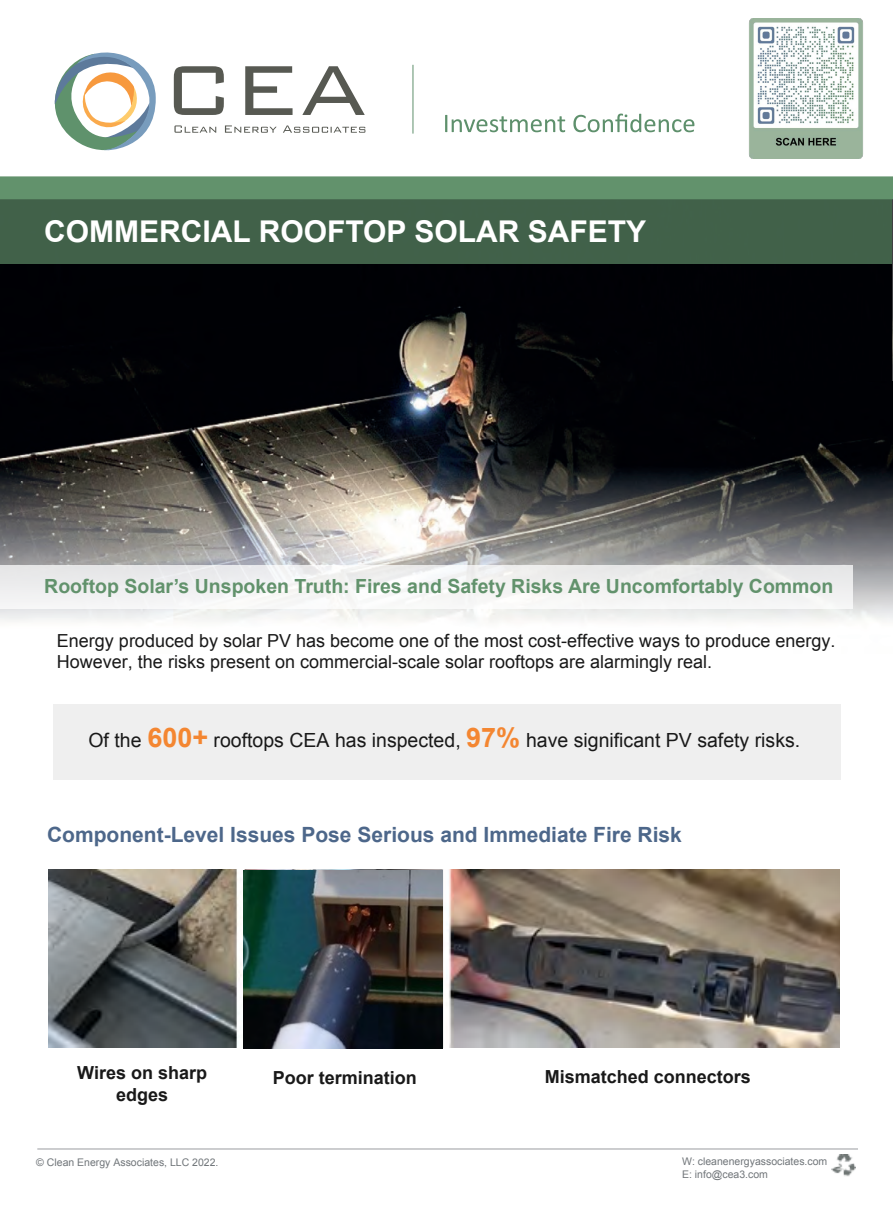
<style>
.page{position:relative;width:893px;height:1212px;background:#fff}
.page>*{position:absolute;margin:0;border:0;box-sizing:border-box;transform-origin:0 0}
.t1{font:700 30px "Arial";color:#fff}
.t2{font:700 21px "Arial";color:#4d678a}
.t3{font:700 19.5px "Arial";color:#62926c}
.t4{font:19.5px "Arial";color:#191919}
.t5{font:18px/21.6px "Arial";color:#191919}
.t6{font:700 18px/21.6px "Arial";color:#191919;text-align:center}
.t7{font:10.5px/12.6px "Arial";color:#71767a}
.s1{font-weight:700;font-size:27px;color:#f48631}
</style>
<div class="page">
<img style="left:0;top:199px;width:893px;height:423px">
<div style="left:657px;top:199px;width:236px;height:182px;background:#000105"></div>
<svg style="left:445px;top:114px;width:249px;height:18px"></svg>
<hr style="left:413px;top:65px;width:1px;height:69px;background:#5e906c">
<svg style="left:54px;top:52px;width:311px;height:99px"></svg>
<div style="left:0;top:176px;width:893px;height:23px;background:#62926c"></div>
<div style="left:1px;top:200px;width:891px;height:64px;background:#416149"></div>
<div style="left:1px;top:565px;width:852px;height:43px;background:#f1f1f1"></div>
<div style="left:53px;top:704px;width:788px;height:75px;background:#efefef"></div>
<img style="left:831px;top:1155px;width:24px;height:22px">
<hr style="left:37px;top:1148px;width:821px;height:2px;background:#bcbdc0">
<img style="left:48px;top:869px;width:792px;height:178px">
<img style="left:244px;top:870px;width:199px;height:179px">
<img style="left:749px;top:19px;width:114px;height:139px">
<h1 class="t1" style="left:44px;top:212px;width:603px">COMMERCIAL ROOFTOP SOLAR SAFETY</h1>
<p class="t3" style="left:44px;top:573px;width:791px">Rooftop Solar’s Unspoken Truth: Fires and Safety Risks Are Uncomfortably Common</p>
<p class="t5" style="left:57px;top:630px;width:780px">Energy produced by solar PV has become one of the most cost-effective ways to produce energy.<br>However, the risks present on commercial-scale solar rooftops are alarmingly real.</p>
<p class="t4" style="left:88px;top:727px;width:713px">Of the <span class="s1">6</span><span class="s1">00+</span> rooftops CEA has inspected, <span class="s1">9</span><span class="s1">7</span><span class="s1">%</span> have significant PV safety risks.</p>
<p class="t2" style="left:47px;top:820px;width:636px">Component-Level Issues Pose Serious and Immediate Fire Risk</p>
<p class="t6" style="left:77px;top:1062px;width:132px">Wires on sharp edges</p>
<p class="t6" style="left:273px;top:1067px;width:146px">Poor termination</p>
<p class="t6" style="left:545px;top:1067px;width:208px">Mismatched connectors</p>
<p class="t7" style="left:36px;top:1156px;width:184px">© Clean Energy Associates, LLC 2022.</p>
<p class="t7" style="left:682px;top:1155px;width:147px">W: cleanenergyassociates.com<br>E: info@cea3.com</p>
</div>
